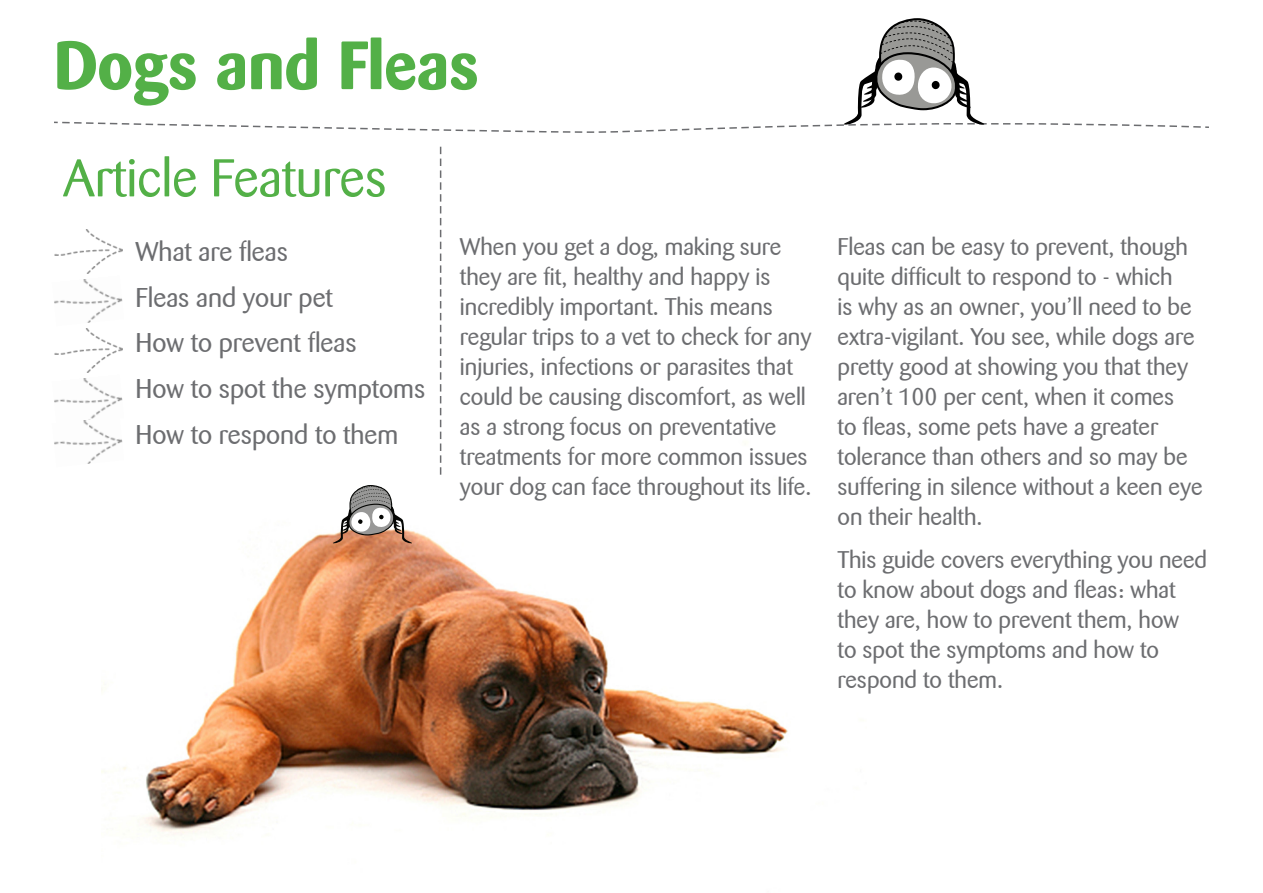
<style>
.page{position:relative;width:1263px;height:893px;background:#fff}
.page>*{position:absolute;margin:0;border:0;box-sizing:border-box;transform-origin:0 0}
.Main_Titles{font:700 67.5px "Barmeno";color:#53b047}
.Titles{font:52.5px "Barmeno";color:#53b047}
.Mini_Titles{font:27px "Barmeno";color:#6c6d70}
.Introduction{font:24px/30px "Barmeno";color:#6c6d70}
</style>
<div class="page">
<img style="left:101px;top:426px;width:687px;height:410px">
<svg style="left:332px;top:485px;width:81px;height:59px"></svg>
<img style="left:54px;top:230px;width:68px;height:44px">
<img style="left:54px;top:279px;width:69px;height:44px">
<img style="left:54px;top:329px;width:68px;height:44px">
<img style="left:54px;top:378px;width:69px;height:38px">
<img style="left:54px;top:416px;width:70px;height:51px">
<svg style="left:440px;top:147px;width:1px;height:328px"></svg>
<svg style="left:54px;top:18px;width:1155px;height:115px"></svg>
<p class="Main_Titles" style="left:54px;top:25px;width:426px">Dogs and Fleas</p>
<p class="Titles" style="left:63px;top:148px;width:325px">Article Features</p>
<p class="Mini_Titles" style="left:136px;top:236px;width:154px">What are fleas</p>
<p class="Mini_Titles" style="left:136px;top:282px;width:199px">Fleas and your pet</p>
<p class="Mini_Titles" style="left:136px;top:327px;width:223px">How to prevent fleas</p>
<p class="Mini_Titles" style="left:136px;top:373px;width:291px">How to spot the symptoms</p>
<p class="Mini_Titles" style="left:136px;top:419px;width:264px">How to respond to them</p>
<p class="Introduction" style="left:460px;top:232px;width:353px">When you get a dog, making sure they are fit, healthy and happy is incredibly important. This means regular trips to a vet to check for any injuries, infections or parasites that could be causing discomfort, as well as a strong focus on preventative treatments for more common issues your dog can face throughout its life.</p>
<p class="Introduction" style="left:837px;top:232px;width:366px">Fleas can be easy to prevent, though quite difficult to respond to - which<br>is why as an owner, you’ll need to be extra-vigilant. You see, while dogs are pretty good at showing you that they aren’t 100 per cent, when it comes<br>to fleas, some pets have a greater tolerance than others and so may be suffering in silence without a keen eye on their health.</p>
<p class="Introduction" style="left:837px;top:545px;width:371px">This guide covers everything you need to know about dogs and fleas: what they are, how to prevent them, how<br>to spot the symptoms and how to respond to them.</p>
</div>
